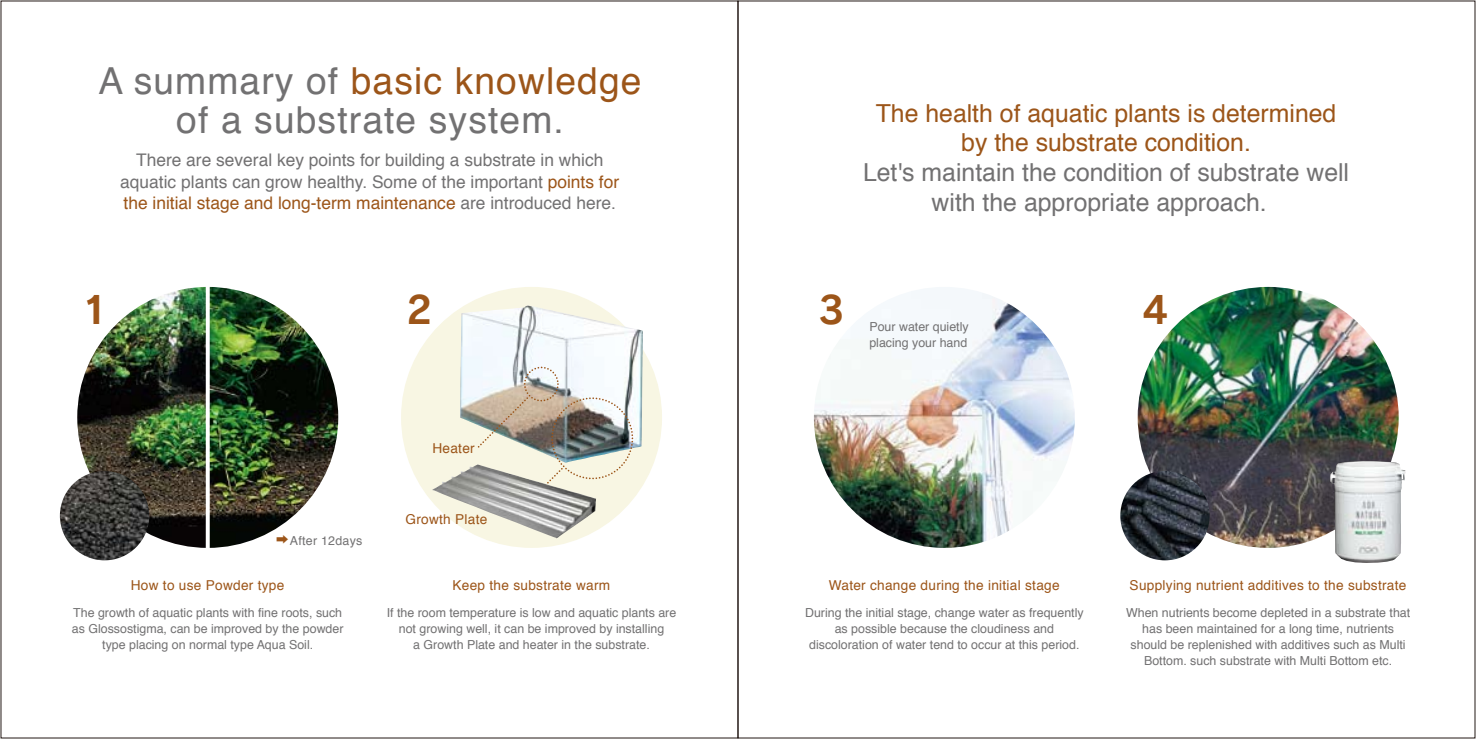
<style>
.page{position:relative;width:1476px;height:739px;background:#fff}
.page>*{position:absolute;margin:0;border:0;box-sizing:border-box;transform-origin:0 0}
.t1{font:37.27px/39.7px "Helvetica";letter-spacing:.03em;color:#727172;text-align:center}
.t2{font:37.27px "Rodin Pro B";color:#9c5519}
.t3{font:24.85px/29.8px "Helvetica";color:#727172;text-align:center}
.t4{font:24.85px/29.8px "Helvetica";color:#9c5519;text-align:center}
.t5{font:17.32px/21px "Helvetica";color:#727172;text-align:center}
.t6{font:13.65px "Helvetica";letter-spacing:.02em;color:#9c5519}
.t7{font:12.42px/16.1px "Helvetica";color:#727172;text-align:center}
.t8{font:12.42px "Helvetica";letter-spacing:.02em;color:#727172}
.s1{color:#9c5519}
.s2{font-family:"Koz Go Pro";color:#9c5519}
</style>
<div class="page">
<img style="left:77px;top:287px;width:261px;height:261px">
<div style="left:401px;top:287px;width:261px;height:261px;background:#f8f6e3;border-radius:50%"></div>
<img style="left:814px;top:287px;width:260px;height:261px;border-radius:130px">
<img style="left:1137px;top:287px;width:261px;height:261px;border-radius:130px">
<img style="left:460px;top:305px;width:183px;height:158px">
<div style="left:551px;top:397px;width:82px;height:82px;border:2px dashed #9c5519;border-radius:50%"></div>
<div style="left:524px;top:366px;width:35px;height:35px;border:2px dashed #9c5519;border-radius:50%"></div>
<img style="left:432px;top:464px;width:164px;height:74px">
<svg style="left:545px;top:466px;width:19px;height:19px"></svg>
<svg style="left:474px;top:395px;width:55px;height:56px"></svg>
<svg style="left:206px;top:287px;width:4px;height:261px"></svg>
<img style="left:60px;top:471px;width:89px;height:89px;border-radius:45px">
<img style="left:1329px;top:461px;width:76px;height:102px">
<img style="left:1120px;top:471px;width:89px;height:89px;border-radius:45px">
<h1 class="t1" style="left:98px;top:62px;width:544px">A summary of <span class="s1">basic knowledge </span>of a substrate system.</h1>
<h3 class="t5" style="left:120px;top:150px;width:500px">There are several key points for building a substrate in which aquatic plants can grow healthy. Some of the important <span class="s1">points for the initial stage and long-term maintenance</span> are introduced here.</h3>
<h1 class="t2" style="left:82px;top:285px;width:27px">1</h1>
<h1 class="t2" style="left:406px;top:285px;width:27px">2</h1>
<p class="t6" style="left:432px;top:437px;width:44px">Heater</p>
<p class="t8" style="left:276px;top:530px;width:88px"><span class="s2">➡</span>After 12days</p>
<p class="t6" style="left:131px;top:574px;width:155px">How to use Powder type</p>
<p class="t7" style="left:72px;top:605px;width:273px">The growth of aquatic plants with fine roots, such as Glossostigma, can be improved by the powder type placing on normal type Aqua Soil.</p>
<p class="t6" style="left:405px;top:508px;width:83px">Growth Plate</p>
<p class="t6" style="left:452px;top:574px;width:159px">Keep the substrate warm</p>
<p class="t7" style="left:387px;top:605px;width:291px">If the room temperature is low and aquatic plants are not growing well, it can be improved by installing<br>a Growth Plate and heater in the substrate.</p>
<h2 class="t4" style="left:875px;top:99px;width:462px">The health of aquatic plants is determined by the substrate condition.</h2>
<h2 class="t3" style="left:863px;top:158px;width:487px">Let's maintain the condition of substrate well with the appropriate approach.</h2>
<h1 class="t2" style="left:818px;top:285px;width:27px">3</h1>
<p class="t7" style="left:869px;top:319px;width:101px;text-align:left">Pour water quietly placing your hand</p>
<h1 class="t2" style="left:1142px;top:285px;width:27px">4</h1>
<p class="t6" style="left:828px;top:574px;width:232px">Water change during the initial stage</p>
<p class="t7" style="left:805px;top:605px;width:280px">During the initial stage, change water as frequently as possible because the cloudiness and discoloration of water tend to occur at this period.</p>
<p class="t6" style="left:1129px;top:574px;width:278px">Supplying nutrient additives to the substrate</p>
<p class="t7" style="left:1126px;top:605px;width:286px">When nutrients become depleted in a substrate that has been maintained for a long time, nutrients should be replenished with additives such as Multi Bottom. such substrate with Multi Bottom etc.</p>
</div>
